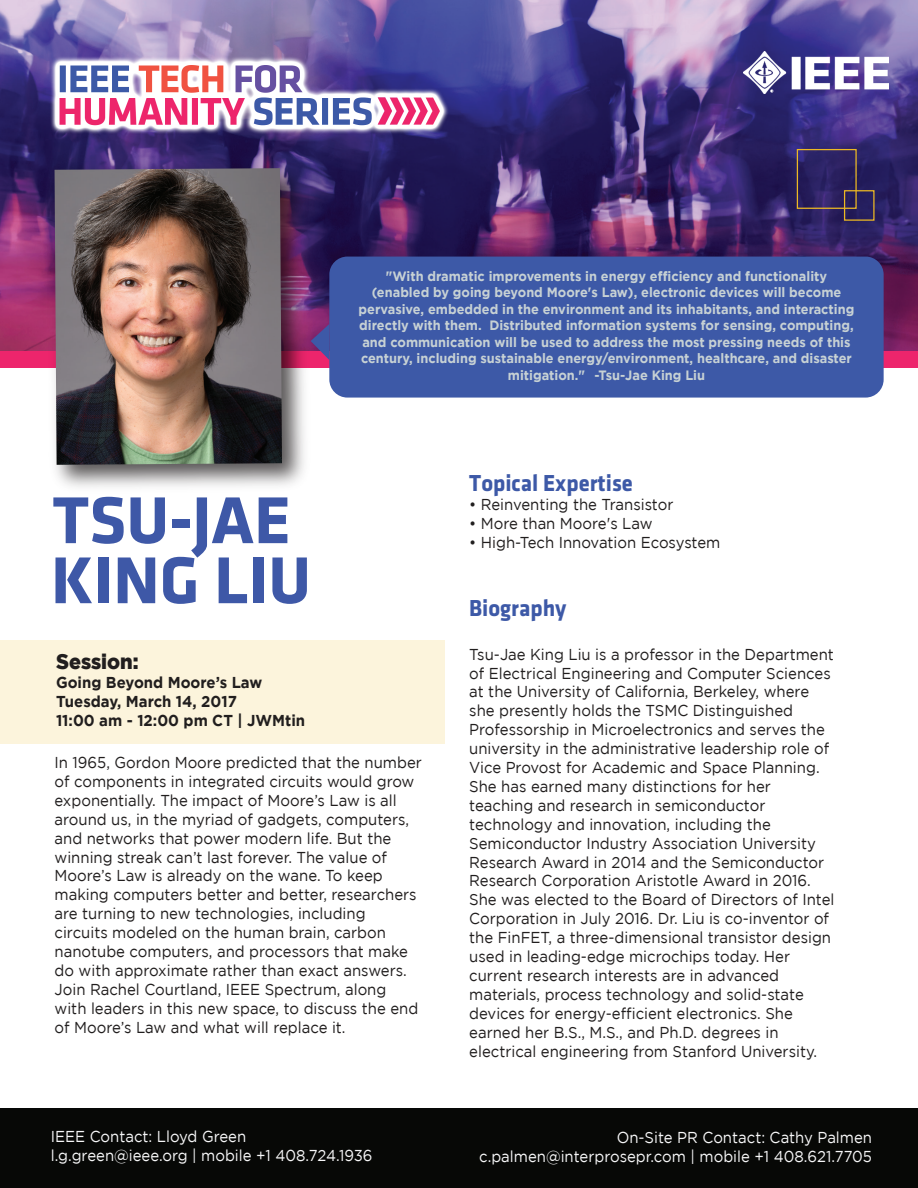
<style>
.page{position:relative;width:918px;height:1188px;background:#fff}
.page>*{position:absolute;margin:0;border:0;box-sizing:border-box;transform-origin:0 0}
.t1{font:68.7px/60px "Klavika Bold Bold OSF";color:#3e58a7}
.t2{font:24px "Klavika Bold Bold OSF";color:#3d59a7;scale:.95 1}
.t3{font:900 21px "Gotham";color:#211e1e;scale:.95 1}
.t4{font:15.75px/18.9px "Gotham";color:#211e1e;scale:.95 1}
.t5{font:15.75px/18.9px "Gotham";color:#f7f7f8;scale:.95 1}
.t6{font:700 15.75px/18.9px "Gotham";color:#211e1e;scale:.95 1}
.t7{font:700 13.5px/16.5px "Gotham";color:#c7d1d4;text-align:center;scale:.95 1}
</style>
<div class="page">
<img style="left:0;top:0;width:918px;height:351px">
<div style="left:0;top:351px;width:918px;height:17px;background:#ed256c"></div>
<div style="left:0;top:1109px;width:917px;height:79px;background:#070806"></div>
<div style="left:0;top:640px;width:445px;height:104px;background:#fcf4dc"></div>
<img style="left:743px;top:51px;width:146px;height:43px">
<img style="left:42px;top:27px;width:419px;height:143px">
<div style="left:329px;top:257px;width:555px;height:141px;background:#3d59a7;border-radius:18px"></div>
<svg style="left:326px;top:324px;width:3px;height:36px"></svg>
<div style="left:797px;top:149px;width:60px;height:60px;border:1px solid #edb923"></div>
<div style="left:844px;top:190px;width:31px;height:31px;border:1px solid #edb923"></div>
<img style="left:41px;top:129px;width:285px;height:358px">
<img style="left:55px;top:168px;width:227px;height:297px">
<p class="t7" style="left:359px;top:267px;width:523px">"With dramatic improvements in energy efficiency and functionality (enabled by going beyond Moore's Law), electronic devices will become pervasive, embedded in the environment and its inhabitants, and interacting directly with them. Distributed information systems for sensing, computing, and communication will be used to address the most pressing needs of this century, including sustainable energy/environment, healthcare, and disaster mitigation." -Tsu-Jae King Liu</p>
<h1 class="t1" style="left:51px;top:490px;width:261px">TSU-JAE<br>KING LIU</h1>
<h3 class="t3" style="left:56px;top:650px;width:89px">Session:</h3>
<p class="t6" style="left:56px;top:673px;width:264px">Going Beyond Moore’s Law<br>Tuesday, March 14, 2017<br>11:00 am - 12:00 pm CT | JWMtin</p>
<p class="t4" style="left:55px;top:753px;width:388px">In 1965, Gordon Moore predicted that the number of components in integrated circuits would grow exponentially. The impact of Moore’s Law is all around us, in the myriad of gadgets, computers, and networks that power modern life. But the winning streak can’t last forever. The value of Moore’s Law is already on the wane. To keep making computers better and better, researchers are turning to new technologies, including circuits modeled on the human brain, carbon nanotube computers, and processors that make do with approximate rather than exact answers.<br>Join Rachel Courtland, IEEE Spectrum, along with leaders in this new space, to discuss the end of Moore’s Law and what will replace it.</p>
<h2 class="t2" style="left:469px;top:470px;width:174px">Topical Expertise</h2>
<p class="t4" style="left:469px;top:495px;width:216px">• Reinventing the Transistor</p>
<p class="t4" style="left:469px;top:513px;width:195px">• More than Moore's Law</p>
<p class="t4" style="left:469px;top:532px;width:266px">• High-Tech Innovation Ecosystem</p>
<h2 class="t2" style="left:469px;top:594px;width:104px">Biography</h2>
<p class="t4" style="left:469px;top:644px;width:386px">Tsu-Jae King Liu is a professor in the Department of Electrical Engineering and Computer Sciences at the University of California, Berkeley, where she presently holds the TSMC Distinguished Professorship in Microelectronics and serves the university in the administrative leadership role of Vice Provost for Academic and Space Planning.<br>She has earned many distinctions for her teaching and research in semiconductor technology and innovation, including the Semiconductor Industry Association University Research Award in 2014 and the Semiconductor Research Corporation Aristotle Award in 2016.<br>She was elected to the Board of Directors of Intel Corporation in July 2016. Dr. Liu is co-inventor of the FinFET, a three-dimensional transistor design used in leading-edge microchips today. Her current research interests are in advanced materials, process technology and solid-state devices for energy-efficient electronics. She earned her B.S., M.S., and Ph.D. degrees in electrical engineering from Stanford University.</p>
<p class="t5" style="left:51px;top:1127px;width:340px">IEEE Contact: Lloyd Green l.g.green@ieee.org | mobile +1 408.724.1936</p>
<p class="t5" style="left:479px;top:1128px;width:415px;text-align:right">On-Site PR Contact: Cathy Palmen c.palmen@interprosepr.com | mobile +1 408.621.7705</p>
</div>
